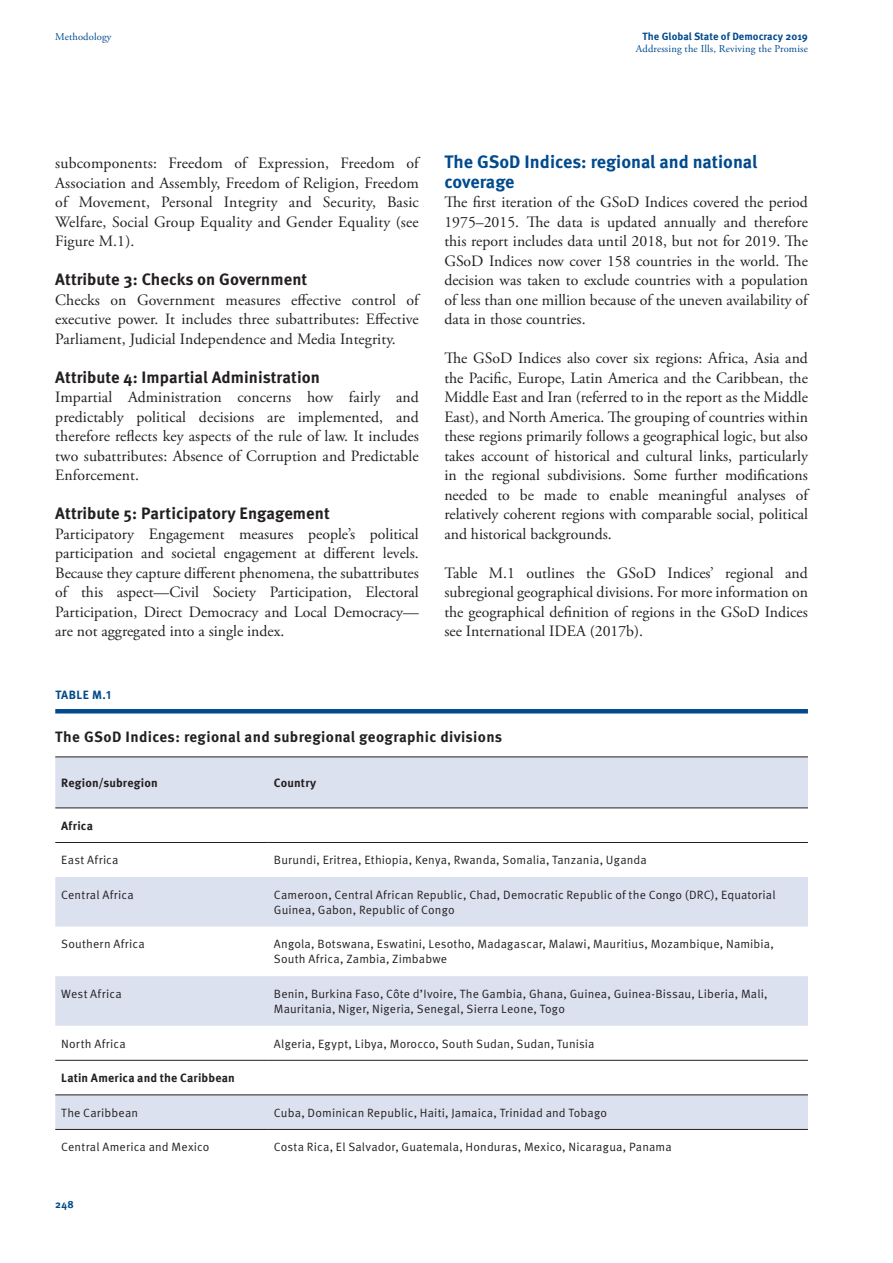
<style>
.page{position:relative;width:893px;height:1263px;background:#fff}
.page>*{position:absolute;margin:0;border:0;box-sizing:border-box;transform-origin:0 0}
.t1{font:700 18px/19.5px "Meta OT";color:#004a8d}
.t2{font:700 16.5px "Meta OT";letter-spacing:.005em;color:#231f20}
.t3{font:15.75px/19.5px "Adobe Garamond Pro";color:#231f20;text-align:justify}
.t4{font:700 15px "Meta OT";letter-spacing:.025em;color:#231f20}
.t5{font:12px/15px "Meta OT Norm";letter-spacing:.01em;color:#231f20}
.t6{font:700 12px "Meta OT";letter-spacing:.01em;color:#231f20}
.t7{font:700 12px "Meta OT";letter-spacing:.035em;color:#004a8d}
.t8{font:10.5px "Adobe Garamond Pro";letter-spacing:.015em;color:#004a8d}
.t9{font:700 10.5px "Meta OT";letter-spacing:.005em;color:#004a8d}
</style>
<div class="page">
<svg style="left:55px;top:757px;width:753px;height:372px;fill:#e4e8f2"></svg>
<hr style="left:55px;top:756px;width:213px;height:1px;background:#231f20">
<hr style="left:268px;top:756px;width:540px;height:1px;background:#231f20">
<hr style="left:55px;top:807px;width:213px;height:1px;background:#231f20">
<hr style="left:268px;top:807px;width:540px;height:1px;background:#231f20">
<hr style="left:55px;top:842px;width:213px;height:1px;background:#231f20">
<hr style="left:268px;top:842px;width:540px;height:1px;background:#231f20">
<hr style="left:55px;top:1060px;width:213px;height:1px;background:#231f20">
<hr style="left:268px;top:1060px;width:540px;height:1px;background:#231f20">
<hr style="left:55px;top:1094px;width:213px;height:1px;background:#231f20">
<hr style="left:268px;top:1094px;width:540px;height:1px;background:#231f20">
<hr style="left:55px;top:1129px;width:213px;height:1px;background:#231f20">
<hr style="left:268px;top:1129px;width:540px;height:1px;background:#231f20">
<hr style="left:55px;top:709px;width:753px;height:4px;background:#004a8d">
<p class="t8" style="left:55px;top:30px;width:58px">Methodology</p>
<p class="t9" style="left:642px;top:30px;width:167px">The Global State of Democracy 2019</p>
<p class="t8" style="left:636px;top:43px;width:173px">Addressing the Ills, Reviving the Promise</p>
<p class="t3" style="left:55px;top:154px;width:365px">subcomponents: Freedom of Expression, Freedom of Association and Assembly, Freedom of Religion, Freedom of Movement, Personal Integrity and Security, Basic Welfare, Social Group Equality and Gender Equality (see Figure M.1).</p>
<p class="t2" style="left:55px;top:269px;width:254px">Attribute 3: Checks on Government</p>
<p class="t3" style="left:55px;top:291px;width:365px">Checks on Government measures effective control of executive power. It includes three subattributes: Effective Parliament, Judicial Independence and Media Integrity.</p>
<p class="t2" style="left:55px;top:367px;width:266px">Attribute 4: Impartial Administration</p>
<p class="t3" style="left:55px;top:388px;width:365px">Impartial Administration concerns how fairly and predictably political decisions are implemented, and therefore reflects key aspects of the rule of law. It includes two subattributes: Absence of Corruption and Predictable Enforcement.</p>
<p class="t2" style="left:55px;top:503px;width:276px">Attribute 5: Participatory Engagement</p>
<p class="t3" style="left:55px;top:525px;width:365px">Participatory Engagement measures people’s political participation and societal engagement at different levels.<br>Because they capture different phenomena, the subattributes of this aspect—Civil Society Participation, Electoral Participation, Direct Democracy and Local Democracy— are not aggregated into a single index.</p>
<p class="t7" style="left:55px;top:687px;width:57px">TABLE M.1</p>
<p class="t1" style="left:444px;top:153px;width:314px">The GSoD Indices: regional and national coverage</p>
<p class="t3" style="left:444px;top:193px;width:365px">The first iteration of the GSoD Indices covered the period 1975–2015. The data is updated annually and therefore this report includes data until 2018, but not for 2019. The GSoD Indices now cover 158 countries in the world. The decision was taken to exclude countries with a population of less than one million because of the uneven availability of data in those countries.</p>
<p class="t3" style="left:444px;top:349px;width:365px">The GSoD Indices also cover six regions: Africa, Asia and the Pacific, Europe, Latin America and the Caribbean, the Middle East and Iran (referred to in the report as the Middle East), and North America. The grouping of countries within these regions primarily follows a geographical logic, but also takes account of historical and cultural links, particularly in the regional subdivisions. Some further modifications needed to be made to enable meaningful analyses of relatively coherent regions with comparable social, political and historical backgrounds.</p>
<p class="t3" style="left:444px;top:564px;width:365px">Table M.1 outlines the GSoD Indices’ regional and subregional geographical divisions. For more information on the geographical definition of regions in the GSoD Indices see International IDEA (2017b).</p>
<p class="t4" style="left:55px;top:727px;width:448px">The GSoD Indices: regional and subregional geographic divisions</p>
<p class="t6" style="left:61px;top:775px;width:98px">Region/subregion</p>
<p class="t6" style="left:274px;top:775px;width:44px">Country</p>
<p class="t6" style="left:61px;top:818px;width:33px">Africa</p>
<p class="t5" style="left:61px;top:853px;width:59px">East Africa</p>
<p class="t5" style="left:274px;top:853px;width:374px">Burundi, Eritrea, Ethiopia, Kenya, Rwanda, Somalia, Tanzania, Uganda</p>
<p class="t5" style="left:61px;top:887px;width:74px">Central Africa</p>
<p class="t5" style="left:274px;top:887px;width:503px">Cameroon, Central African Republic, Chad, Democratic Republic of the Congo (DRC), Equatorial<br>Guinea, Gabon, Republic of Congo</p>
<p class="t5" style="left:61px;top:937px;width:85px">Southern Africa</p>
<p class="t5" style="left:274px;top:937px;width:502px">Angola, Botswana, Eswatini, Lesotho, Madagascar, Malawi, Mauritius, Mozambique, Namibia,<br>South Africa, Zambia, Zimbabwe</p>
<p class="t5" style="left:61px;top:986px;width:62px">West Africa</p>
<p class="t5" style="left:274px;top:986px;width:495px">Benin, Burkina Faso, Côte d’Ivoire, The Gambia, Ghana, Guinea, Guinea-Bissau, Liberia, Mali,<br>Mauritania, Niger, Nigeria, Senegal, Sierra Leone, Togo</p>
<p class="t5" style="left:61px;top:1036px;width:66px">North Africa</p>
<p class="t5" style="left:274px;top:1036px;width:322px">Algeria, Egypt, Libya, Morocco, South Sudan, Sudan, Tunisia</p>
<p class="t6" style="left:61px;top:1070px;width:175px">Latin America and the Caribbean</p>
<p class="t5" style="left:61px;top:1105px;width:78px">The Caribbean</p>
<p class="t5" style="left:274px;top:1105px;width:335px">Cuba, Dominican Republic, Haiti, Jamaica, Trinidad and Tobago</p>
<p class="t5" style="left:61px;top:1140px;width:150px">Central America and Mexico</p>
<p class="t5" style="left:274px;top:1140px;width:399px">Costa Rica, El Salvador, Guatemala, Honduras, Mexico, Nicaragua, Panama</p>
<p class="t9" style="left:55px;top:1198px;width:20px">248</p>
</div>
